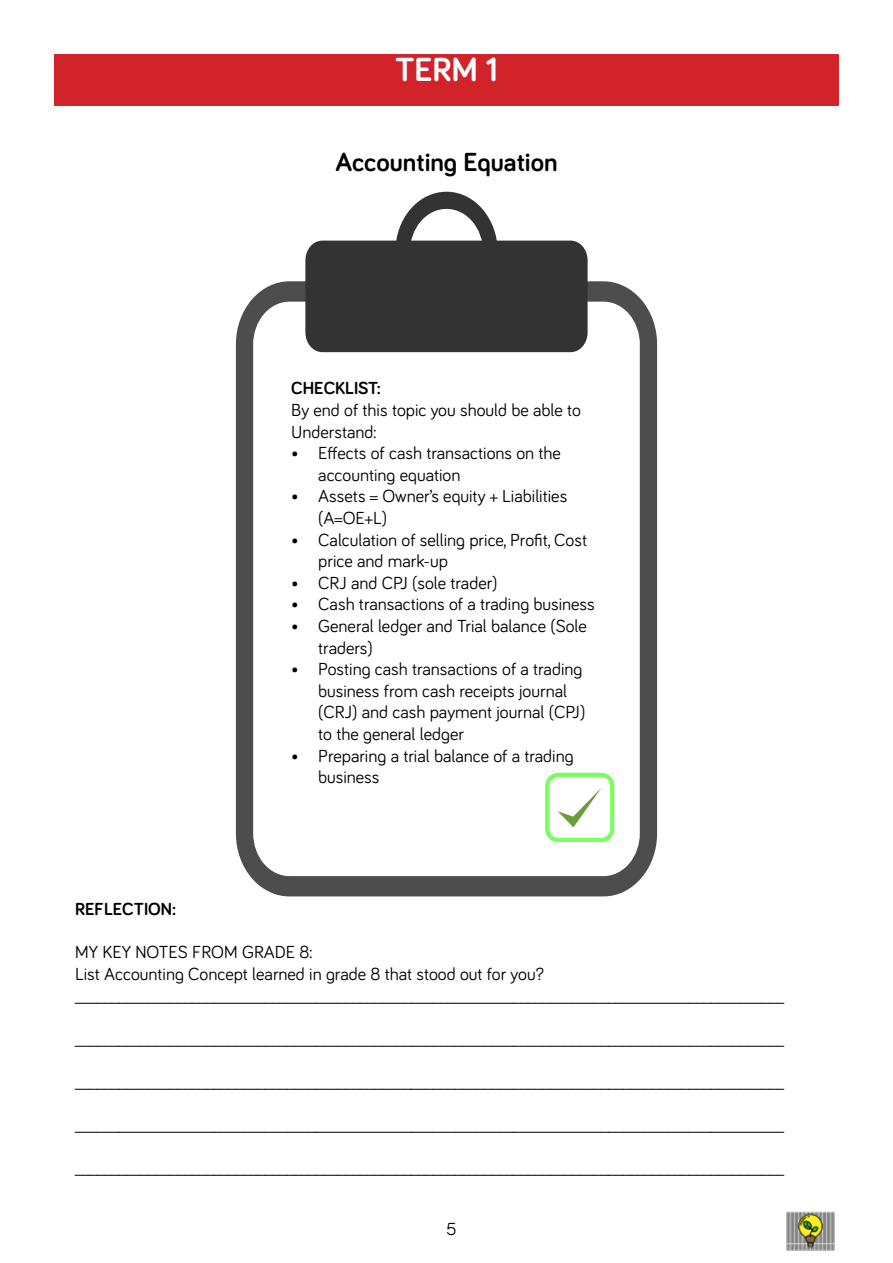
<style>
.page{position:relative;width:893px;height:1263px;background:#fff}
.page>*{position:absolute;margin:0;border:0;box-sizing:border-box;transform-origin:0 0}
.t1{font:700 34.5px "Bariol";color:#fff}
.t2{font:700 27px "Bariol";color:#000}
.t3{font:18px/21.6px "Bariol";color:#000}
.t4{font:700 18px "Bariol";color:#000}
</style>
<div class="page">
<img style="left:786px;top:1211px;width:49px;height:40px">
<div style="left:54px;top:54px;width:785px;height:52px;background:#d2232a"></div>
<svg style="left:236px;top:281px;width:421px;height:615px;background:#5d5d5d"></svg>
<svg style="left:253px;top:302px;width:387px;height:574px"></svg>
<svg style="left:305px;top:192px;width:283px;height:160px"></svg>
<svg style="left:545px;top:773px;width:69px;height:69px"></svg>
<h1 class="t1" style="left:395px;top:46px;width:104px">TERM 1</h1>
<h2 class="t2" style="left:335px;top:143px;width:224px">Accounting Equation</h2>
<p class="t4" style="left:291px;top:376px;width:91px">CHECKLIST:</p>
<p class="t3" style="left:291px;top:398px;width:291px">By end of this topic you should be able to<br>Understand:</p>
<p class="t3" style="left:318px;top:441px;width:244px;text-indent:-27px">• Effects of cash transactions on the accounting equation</p>
<p class="t3" style="left:318px;top:485px;width:250px;text-indent:-27px">• Assets = Owner’s equity + Liabilities (A=OE+L)</p>
<p class="t3" style="left:318px;top:528px;width:270px;text-indent:-27px">• Calculation of selling price, Profit, Cost price and mark-up</p>
<p class="t3" style="left:291px;top:571px;width:208px">• CRJ and CPJ (sole trader)</p>
<p class="t3" style="left:291px;top:593px;width:305px">• Cash transactions of a trading business</p>
<p class="t3" style="left:318px;top:614px;width:270px;text-indent:-27px">• General ledger and Trial balance (Sole traders)</p>
<p class="t3" style="left:318px;top:657px;width:269px;text-indent:-27px">• Posting cash transactions of a trading business from cash receipts journal (CRJ) and cash payment journal (CPJ) to the general ledger</p>
<p class="t3" style="left:318px;top:744px;width:257px;text-indent:-27px">• Preparing a trial balance of a trading business</p>
<p class="t4" style="left:75px;top:897px;width:103px">REFLECTION:</p>
<p class="t3" style="left:75px;top:941px;width:710px">MY KEY NOTES FROM GRADE 8:<br>List Accounting Concept learned in grade 8 that stood out for you? _________________________________________________________________________________________________</p>
<p class="t3" style="left:75px;top:1027px;width:710px">_________________________________________________________________________________________________</p>
<p class="t3" style="left:75px;top:1070px;width:710px">_________________________________________________________________________________________________</p>
<p class="t3" style="left:75px;top:1113px;width:710px">_________________________________________________________________________________________________</p>
<p class="t3" style="left:75px;top:1157px;width:710px">_________________________________________________________________________________________________</p>
<p class="t3" style="left:446px;top:1217px;width:11px">5</p>
</div>
